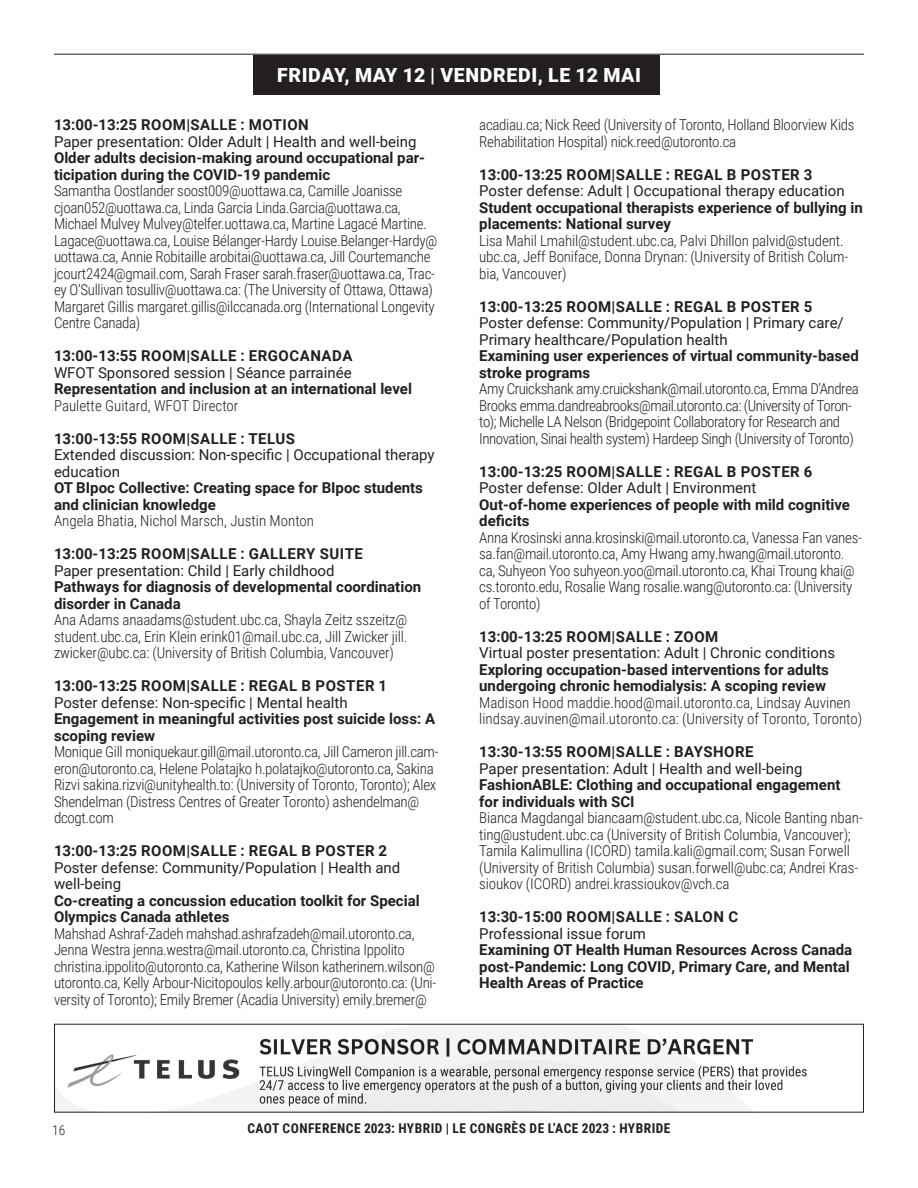
<style>
.page{position:relative;width:918px;height:1188px;background:#fff}
.page>*{position:absolute;margin:0;border:0;box-sizing:border-box;transform-origin:0 0}
.t1{font:900 19.5px "Roboto";letter-spacing:.035em;color:#fff}
.t2{font:300 15px/16.5px "Roboto Condensed";letter-spacing:-.02em;color:#231f20}
.t3{font:700 15px/16.5px "Roboto";color:#231f20}
.t4{font:15px/16.5px "Roboto";color:#231f20}
.t5{font:700 15px "Roboto";letter-spacing:.035em;color:#231f20}
.t6{font:300 15px/16.5px "Roboto Condensed";color:#231f20}
.t7{font:700 13.5px "Roboto Condensed";letter-spacing:.035em;color:#231f20}
.t8{font:300 13.5px "Roboto Condensed";color:#231f20}
</style>
<div class="page">
<div style="left:253px;top:55px;width:406px;height:39px;background:#231f20"></div>
<hr style="left:54px;top:54px;width:810px;height:1px;background:#231f20">
<img style="left:56px;top:1026px;width:751px;height:84px">
<h1 class="t1" style="left:277px;top:61px;width:365px">FRIDAY, MAY 12 | VENDREDI, LE 12 MAI</h1>
<p class="t5" style="left:54px;top:115px;width:256px">13:00-13:25 ROOM|SALLE : MOTION</p>
<p class="t4" style="left:54px;top:133px;width:364px">Paper presentation: Older Adult | Health and well-being</p>
<p class="t3" style="left:54px;top:149px;width:373px">Older adults decision-making around occupational par&shy;ticipation during the COVID-19 pandemic</p>
<p class="t2" style="left:54px;top:182px;width:385px">Samantha Oostlander soost009@uottawa.ca, Camille Joanisse cjoan052@uottawa.ca, Linda Garcia Linda.Garcia@uottawa.ca, Michael Mulvey Mulvey@telfer.uottawa.ca, Martine Lagacé Martine.<br>Lagace@uottawa.ca, Louise Bélanger-Hardy Louise.Belanger-Hardy@ uottawa.ca, Annie Robitaille arobitai@uottawa.ca, Jill Courtemanche jcourt2424@gmail.com, Sarah Fraser sarah.fraser@uottawa.ca, Trac&shy;ey O’Sullivan tosulliv@uottawa.ca: (The University of Ottawa, Ottawa)<br>Margaret Gillis margaret.gillis@ilccanada.org (International Longevity Centre Canada)</p>
<p class="t5" style="left:54px;top:346px;width:300px">13:00-13:55 ROOM|SALLE : ERGOCANADA</p>
<p class="t4" style="left:54px;top:364px;width:299px">WFOT Sponsored session | Séance parrainée</p>
<p class="t3" style="left:54px;top:380px;width:360px">Representation and inclusion at an international level</p>
<p class="t6" style="left:54px;top:397px;width:186px">Paulette Guitard, WFOT Director</p>
<p class="t5" style="left:54px;top:428px;width:243px">13:00-13:55 ROOM|SALLE : TELUS</p>
<p class="t4" style="left:54px;top:446px;width:382px">Extended discussion: Non-specific | Occupational therapy education</p>
<p class="t3" style="left:54px;top:479px;width:371px">OT BIpoc Collective: Creating space for BIpoc students and clinician knowledge</p>
<p class="t6" style="left:54px;top:512px;width:262px">Angela Bhatia, Nichol Marsch, Justin Monton</p>
<p class="t5" style="left:54px;top:544px;width:311px">13:00-13:25 ROOM|SALLE : GALLERY SUITE</p>
<p class="t4" style="left:54px;top:562px;width:282px">Paper presentation: Child | Early childhood</p>
<p class="t3" style="left:54px;top:578px;width:369px">Pathways for diagnosis of developmental coordination disorder in Canada</p>
<p class="t2" style="left:54px;top:611px;width:355px;text-align:justify">Ana Adams anaadams@student.ubc.ca, Shayla Zeitz sszeitz@ student.ubc.ca, Erin Klein erink01@mail.ubc.ca, Jill Zwicker jill. zwicker@ubc.ca: (University of British Columbia, Vancouver)</p>
<p class="t5" style="left:54px;top:676px;width:335px">13:00-13:25 ROOM|SALLE : REGAL B POSTER 1</p>
<p class="t4" style="left:54px;top:694px;width:295px">Poster defense: Non-specific | Mental health</p>
<p class="t3" style="left:54px;top:710px;width:383px">Engagement in meaningful activities post suicide loss: A scoping review</p>
<p class="t2" style="left:54px;top:743px;width:386px">Monique Gill moniquekaur.gill@mail.utoronto.ca, Jill Cameron jill.cam&shy;eron@utoronto.ca, Helene Polatajko h.polatajko@utoronto.ca, Sakina Rizvi sakina.rizvi@unityhealth.to: (University of Toronto, Toronto); Alex Shendelman (Distress Centres of Greater Toronto) ashendelman@ dcogt.com</p>
<p class="t5" style="left:54px;top:841px;width:335px">13:00-13:25 ROOM|SALLE : REGAL B POSTER 2</p>
<p class="t4" style="left:54px;top:859px;width:348px">Poster defense: Community/Population | Health and well-being</p>
<p class="t3" style="left:54px;top:892px;width:367px">Co-creating a concussion education toolkit for Special<br>Olympics Canada athletes</p>
<p class="t2" style="left:54px;top:925px;width:384px">Mahshad Ashraf-Zadeh mahshad.ashrafzadeh@mail.utoronto.ca, Jenna Westra jenna.westra@mail.utoronto.ca, Christina Ippolito christina.ippolito@utoronto.ca, Katherine Wilson katherinem.wilson@ utoronto.ca, Kelly Arbour-Nicitopoulos kelly.arbour@utoronto.ca: (Uni&shy;versity of Toronto); Emily Bremer (Acadia University) emily.bremer@</p>
<p class="t2" style="left:479px;top:116px;width:377px">acadiau.ca; Nick Reed (University of Toronto, Holland Bloorview Kids<br>Rehabilitation Hospital) nick.reed@utoronto.ca</p>
<p class="t5" style="left:479px;top:164px;width:335px">13:00-13:25 ROOM|SALLE : REGAL B POSTER 3</p>
<p class="t4" style="left:479px;top:182px;width:367px">Poster defense: Adult | Occupational therapy education</p>
<p class="t3" style="left:479px;top:199px;width:385px">Student occupational therapists experience of bullying in placements: National survey</p>
<p class="t2" style="left:479px;top:232px;width:371px">Lisa Mahil Lmahil@student.ubc.ca, Palvi Dhillon palvid@student. ubc.ca, Jeff Boniface, Donna Drynan: (University of British Colum&shy;bia, Vancouver)</p>
<p class="t5" style="left:479px;top:296px;width:335px">13:00-13:25 ROOM|SALLE : REGAL B POSTER 5</p>
<p class="t4" style="left:479px;top:314px;width:366px">Poster defense: Community/Population | Primary care/<br>Primary healthcare/Population health</p>
<p class="t3" style="left:479px;top:347px;width:381px">Examining user experiences of virtual community-based stroke programs</p>
<p class="t2" style="left:479px;top:380px;width:381px">Amy Cruickshank amy.cruickshank@mail.utoronto.ca, Emma D’Andrea Brooks emma.dandreabrooks@mail.utoronto.ca: (University of Toron&shy;to); Michelle LA Nelson (Bridgepoint Collaboratory for Research and Innovation, Sinai health system) Hardeep Singh (University of Toronto)</p>
<p class="t5" style="left:479px;top:461px;width:335px">13:00-13:25 ROOM|SALLE : REGAL B POSTER 6</p>
<p class="t4" style="left:479px;top:479px;width:279px">Poster defense: Older Adult | Environment</p>
<p class="t3" style="left:479px;top:496px;width:372px">Out-of-home experiences of people with mild cognitive deficits</p>
<p class="t2" style="left:479px;top:529px;width:384px">Anna Krosinski anna.krosinski@mail.utoronto.ca, Vanessa Fan vanes&shy;sa.fan@mail.utoronto.ca, Amy Hwang amy.hwang@mail.utoronto. ca, Suhyeon Yoo suhyeon.yoo@mail.utoronto.ca, Khai Troung khai@ cs.toronto.edu, Rosalie Wang rosalie.wang@utoronto.ca: (University of Toronto)</p>
<p class="t5" style="left:479px;top:626px;width:241px">13:00-13:25 ROOM|SALLE : ZOOM</p>
<p class="t4" style="left:479px;top:644px;width:357px">Virtual poster presentation: Adult | Chronic conditions</p>
<p class="t3" style="left:479px;top:661px;width:351px">Exploring occupation-based interventions for adults undergoing chronic hemodialysis: A scoping review</p>
<p class="t6" style="left:479px;top:694px;width:385px">Madison Hood maddie.hood@mail.utoronto.ca, Lindsay Auvinen lindsay.auvinen@mail.utoronto.ca: (University of Toronto, Toronto)</p>
<p class="t5" style="left:479px;top:742px;width:276px">13:30-13:55 ROOM|SALLE : BAYSHORE</p>
<p class="t4" style="left:479px;top:760px;width:325px">Paper presentation: Adult | Health and well-being</p>
<p class="t3" style="left:479px;top:776px;width:363px">FashionABLE: Clothing and occupational engagement for individuals with SCI</p>
<p class="t2" style="left:479px;top:809px;width:385px">Bianca Magdangal biancaam@student.ubc.ca, Nicole Banting nban&shy;ting@ustudent.ubc.ca (University of British Columbia, Vancouver); Tamila Kalimullina (ICORD) tamila.kali@gmail.com; Susan Forwell (University of British Columbia) susan.forwell@ubc.ca; Andrei Kras&shy;sioukov (ICORD) andrei.krassioukov@vch.ca</p>
<p class="t5" style="left:479px;top:907px;width:260px">13:30-15:00 ROOM|SALLE : SALON C</p>
<p class="t4" style="left:479px;top:925px;width:168px">Professional issue forum</p>
<p class="t3" style="left:479px;top:941px;width:375px">Examining OT Health Human Resources Across Canada post-Pandemic: Long COVID, Primary Care, and Mental<br>Health Areas of Practice</p>
<p class="t8" style="left:52px;top:1121px;width:15px">16</p>
<p class="t7" style="left:247px;top:1119px;width:425px">CAOT CONFERENCE 2023: HYBRID | LE CONGRÈS DE L’ACE 2023 : HYBRIDE</p>
</div>
